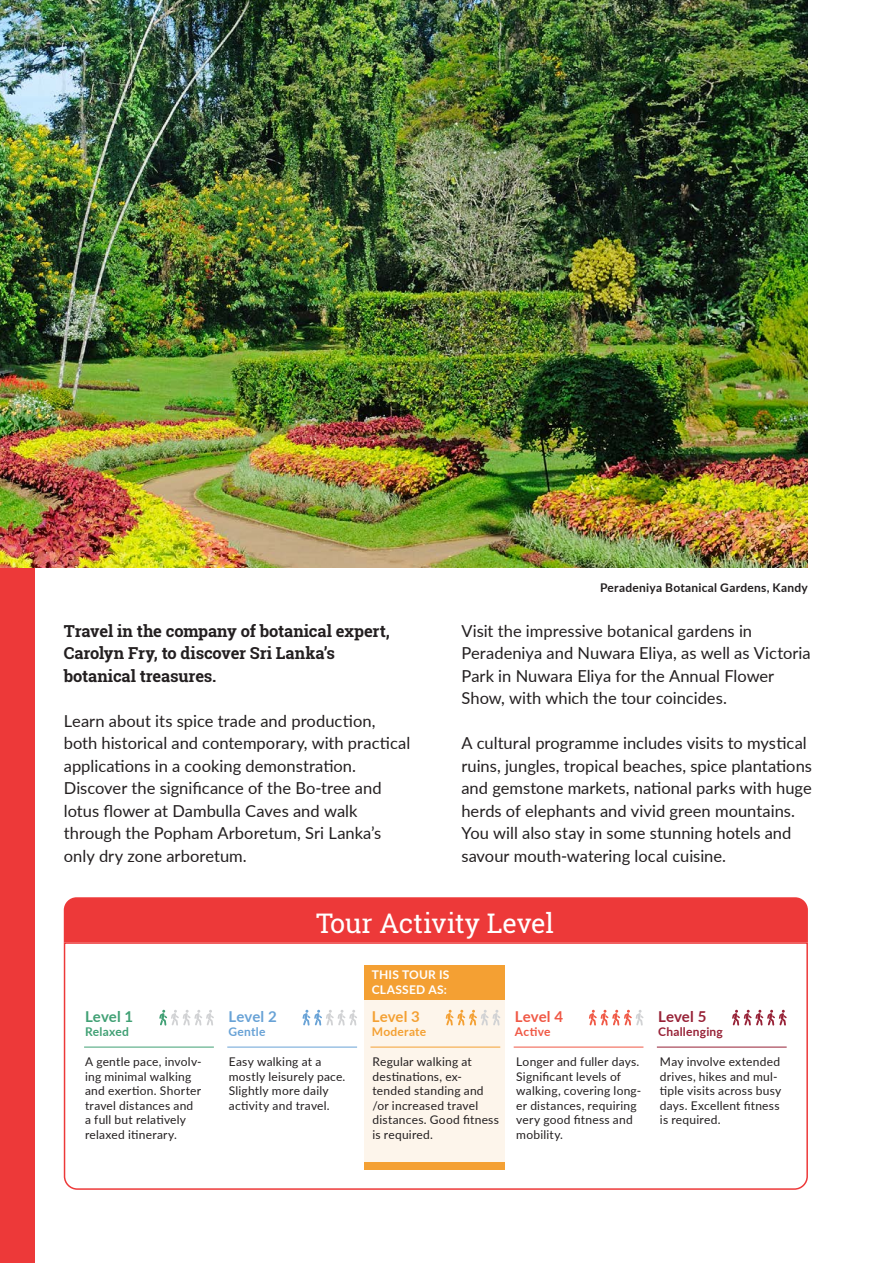
<style>
.page{position:relative;width:893px;height:1263px;background:#fff}
.page>*{position:absolute;margin:0;border:0;box-sizing:border-box;transform-origin:0 0}
.t1{font:27px "Roboto Slab";letter-spacing:-.01em;color:#fff}
.t2{font:16.5px/22.5px "Lato";color:#231f20}
.t3{font:700 16.5px/22.5px "Roboto Slab";letter-spacing:-.01em;color:#231f20}
.t4{font:700 15px "Lato";letter-spacing:.005em;color:#68a2d6}
.t5{font:700 15px "Lato";letter-spacing:.005em;color:#f4a033}
.t6{font:700 15px "Lato";letter-spacing:.005em;color:#f05845}
.t7{font:700 15px "Lato";letter-spacing:.005em;color:#40a074}
.t8{font:700 15px "Lato";letter-spacing:.005em;color:#972136}
.t9{font:12px/14.4px "Lato";letter-spacing:.02em;color:#231f20}
.t10{font:700 12px "Lato";letter-spacing:.02em;color:#231f20}
.t11{font:700 12px/14.4px "Lato";letter-spacing:.02em;color:#fff}
.t12{font:700 12px "Lato";letter-spacing:.02em;color:#972136}
.t13{font:700 12px "Lato";letter-spacing:.02em;color:#f4a033}
.t14{font:700 12px "Lato";letter-spacing:.02em;color:#40a074}
.t15{font:700 12px "Lato";letter-spacing:.02em;color:#68a2d6}
.t16{font:700 12px "Lato";color:#f05845}
</style>
<div class="page">
<div style="left:0;top:367px;width:34px;height:896px;background:#ed3939"></div>
<img style="left:0;top:0;width:808px;height:567px">
<div style="left:64px;top:897px;width:744px;height:44px;background:#ed3939"></div>
<svg style="left:63px;top:941px;width:745px;height:249px"></svg>
<div style="left:364px;top:965px;width:141px;height:197px;background:#fdf5eb"></div>
<hr style="left:84px;top:1047px;width:130px;height:1px;background:#40a074">
<hr style="left:227px;top:1047px;width:130px;height:1px;background:#68a2d6">
<hr style="left:370px;top:1047px;width:130px;height:1px;background:#f4a033">
<hr style="left:514px;top:1047px;width:129px;height:1px;background:#f05845">
<svg style="left:732px;top:1010px;width:55px;height:16px"></svg>
<svg style="left:589px;top:1010px;width:55px;height:16px"></svg>
<svg style="left:446px;top:1010px;width:54px;height:16px"></svg>
<svg style="left:302px;top:1010px;width:55px;height:16px"></svg>
<svg style="left:159px;top:1010px;width:55px;height:16px"></svg>
<hr style="left:657px;top:1047px;width:130px;height:1px;background:#972136">
<div style="left:364px;top:1162px;width:141px;height:7px;background:#f4a033"></div>
<div style="left:364px;top:965px;width:141px;height:34px;background:#f4a033"></div>
<p class="t3" style="left:64px;top:619px;width:327px">Travel in the company of botanical expert,<br>Carolyn Fry, to discover Sri Lanka’s botanical treasures.</p>
<p class="t2" style="left:64px;top:709px;width:348px">Learn about its spice trade and production, both historical and contemporary, with practical applications in a cooking demonstration.<br>Discover the significance of the Bo-tree and lotus flower at Dambulla Caves and walk through the Popham Arboretum, Sri Lanka’s only dry zone arboretum.</p>
<p class="t10" style="left:600px;top:579px;width:209px">Peradeniya Botanical Gardens, Kandy</p>
<p class="t2" style="left:461px;top:619px;width:351px">Visit the impressive botanical gardens in Peradeniya and Nuwara Eliya, as well as Victoria Park in Nuwara Eliya for the Annual Flower Show, with which the tour coincides.</p>
<p class="t2" style="left:461px;top:731px;width:352px">A cultural programme includes visits to mystical ruins, jungles, tropical beaches, spice plantations and gemstone markets, national parks with huge herds of elephants and vivid green mountains.<br>You will also stay in some stunning hotels and savour mouth-watering local cuisine.</p>
<p class="t1" style="left:316px;top:905px;width:240px">Tour Activity Level</p>
<p class="t7" style="left:85px;top:1005px;width:50px">Level 1</p>
<p class="t14" style="left:85px;top:1023px;width:45px">Relaxed</p>
<p class="t4" style="left:229px;top:1005px;width:50px">Level 2</p>
<p class="t15" style="left:229px;top:1023px;width:38px">Gentle</p>
<p class="t11" style="left:372px;top:967px;width:79px">THIS TOUR IS<br>CLASSED AS:</p>
<p class="t5" style="left:372px;top:1005px;width:50px">Level 3</p>
<p class="t13" style="left:372px;top:1023px;width:56px">Moderate</p>
<p class="t6" style="left:515px;top:1005px;width:50px">Level 4</p>
<p class="t16" style="left:515px;top:1023px;width:37px">Active</p>
<p class="t8" style="left:658px;top:1005px;width:50px">Level 5</p>
<p class="t12" style="left:658px;top:1023px;width:66px">Challenging</p>
<p class="t9" style="left:85px;top:1054px;width:118px">A gentle pace, involv&shy;ing minimal walking and exertion. Shorter travel distances and a full but relatively relaxed itinerary.</p>
<p class="t9" style="left:229px;top:1054px;width:118px">Easy walking at a mostly leisurely pace.<br>Slightly more daily activity and travel.</p>
<p class="t9" style="left:372px;top:1054px;width:128px">Regular walking at destinations, ex&shy;tended standing and /or increased travel distances. Good fitness is required.</p>
<p class="t9" style="left:516px;top:1054px;width:127px">Longer and fuller days.<br>Significant levels of walking, covering long&shy;er distances, requiring very good fitness and mobility.</p>
<p class="t9" style="left:660px;top:1054px;width:123px">May involve extended drives, hikes and mul&shy;tiple visits across busy days. Excellent fitness is required.</p>
</div>
